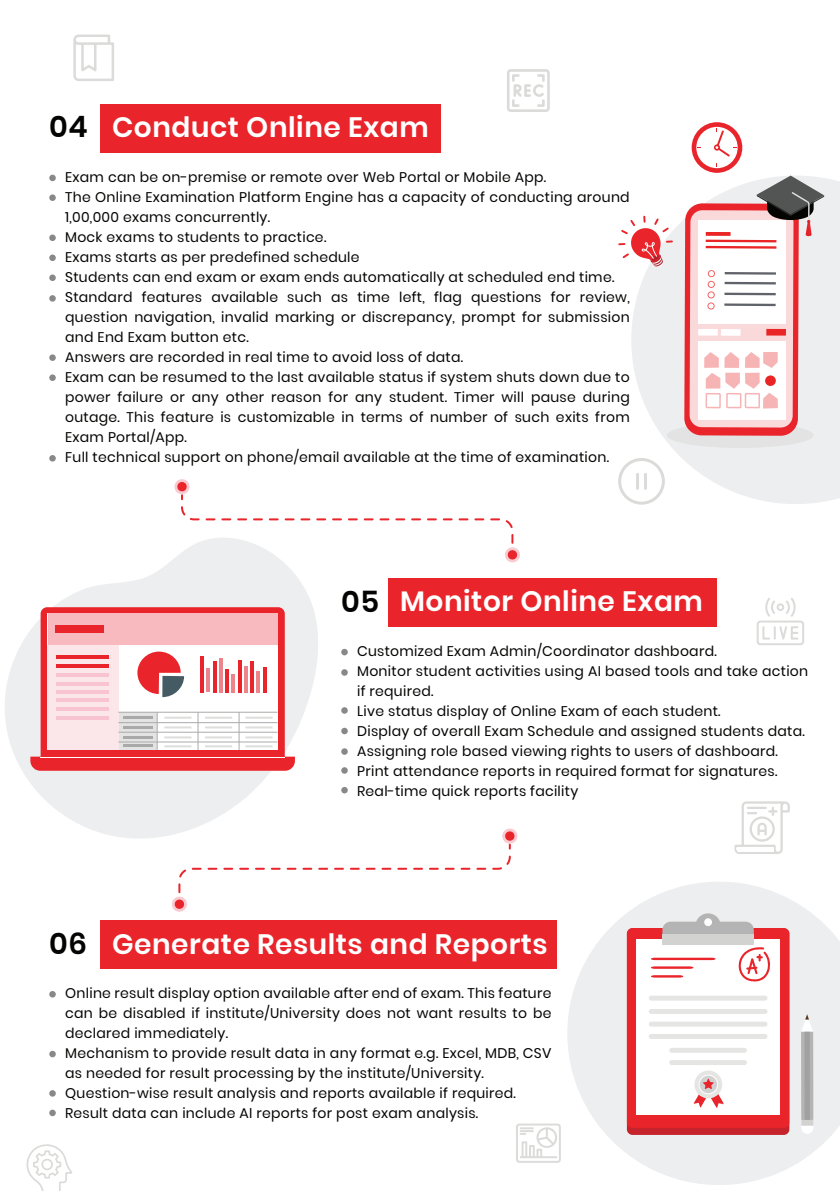
<style>
.page{position:relative;width:840px;height:1191px;background:#fff}
.page>*{position:absolute;margin:0;border:0;box-sizing:border-box;transform-origin:0 0}
.t1{font:600 29.6px "Poppins";color:#040503}
.t2{font:600 28px "Poppins";letter-spacing:.02em;color:#fff}
.t3{font:14px/20px "Poppins";letter-spacing:.02em;color:#040503}
</style>
<div class="page">
<svg style="left:631px;top:175px;width:208px;height:329px;fill:#edeeef"></svg>
<svg style="left:567px;top:882px;width:272px;height:303px;fill:#edeeef"></svg>
<svg style="left:5px;top:554px;width:313px;height:285px;fill:#edeeef"></svg>
<div style="left:666px;top:422px;width:147px;height:26px;background:#e2e3e2;border-radius:50%"></div>
<svg style="left:691px;top:122px;width:50px;height:51px"></svg>
<div style="left:696px;top:127px;width:41px;height:41px;background:#fff;border-radius:50%"></div>
<svg style="left:713px;top:128px;width:23px;height:28px"></svg>
<svg style="left:174px;top:479px;width:16px;height:20px"></svg>
<svg style="left:180px;top:506px;width:340px;height:57px"></svg>
<svg style="left:502px;top:828px;width:16px;height:20px"></svg>
<svg style="left:172px;top:855px;width:339px;height:57px"></svg>
<div style="left:100px;top:104px;width:340px;height:48px;background:#e9242a"></div>
<div style="left:49px;top:175px;width:7px;height:6px;background:#898888;border-radius:50%"></div>
<div style="left:49px;top:194px;width:7px;height:7px;background:#898888;border-radius:50%"></div>
<div style="left:49px;top:234px;width:7px;height:7px;background:#898888;border-radius:50%"></div>
<div style="left:49px;top:254px;width:7px;height:7px;background:#898888;border-radius:50%"></div>
<div style="left:49px;top:274px;width:7px;height:7px;background:#898888;border-radius:50%"></div>
<div style="left:49px;top:295px;width:7px;height:7px;background:#898888;border-radius:50%"></div>
<div style="left:49px;top:354px;width:7px;height:7px;background:#898888;border-radius:50%"></div>
<div style="left:49px;top:374px;width:7px;height:7px;background:#898888;border-radius:50%"></div>
<div style="left:49px;top:455px;width:7px;height:6px;background:#898888;border-radius:50%"></div>
<svg style="left:684px;top:176px;width:139px;height:260px"></svg>
<svg style="left:618px;top:216px;width:54px;height:52px"></svg>
<svg style="left:73px;top:35px;width:41px;height:46px"></svg>
<svg style="left:507px;top:69px;width:42px;height:43px"></svg>
<svg style="left:618px;top:458px;width:46px;height:46px"></svg>
<div style="left:388px;top:578px;width:328px;height:48px;background:#e9242a"></div>
<svg style="left:341px;top:649px;width:6px;height:6px"></svg>
<svg style="left:341px;top:669px;width:6px;height:6px"></svg>
<svg style="left:341px;top:707px;width:6px;height:6px"></svg>
<div style="left:341px;top:727px;width:6px;height:7px;background:#898888;border-radius:50%"></div>
<div style="left:341px;top:748px;width:6px;height:7px;background:#898888;border-radius:50%"></div>
<svg style="left:341px;top:767px;width:6px;height:6px"></svg>
<svg style="left:341px;top:787px;width:6px;height:6px"></svg>
<svg style="left:756px;top:598px;width:47px;height:47px"></svg>
<svg style="left:734px;top:801px;width:55px;height:53px"></svg>
<div style="left:100px;top:920px;width:456px;height:48px;background:#e9242a"></div>
<div style="left:49px;top:991px;width:7px;height:6px;background:#898888;border-radius:50%"></div>
<div style="left:49px;top:1050px;width:7px;height:7px;background:#898888;border-radius:50%"></div>
<div style="left:49px;top:1090px;width:7px;height:6px;background:#898888;border-radius:50%"></div>
<div style="left:49px;top:1109px;width:7px;height:7px;background:#898888;border-radius:50%"></div>
<div style="left:626px;top:928px;width:162px;height:207px;background:#c5242c;border-radius:6px"></div>
<div style="left:626px;top:928px;width:162px;height:199px;background:#e9242a;border-radius:5px"></div>
<div style="left:636px;top:939px;width:143px;height:176px;background:#fff"></div>
<div style="left:695px;top:913px;width:25px;height:25px;background:#b5b4b4;border-radius:50%"></div>
<svg style="left:703px;top:918px;width:8px;height:8px"></svg>
<div style="left:648px;top:995px;width:119px;height:5px;background:#e5e5e4;border-radius:2px"></div>
<div style="left:648px;top:1009px;width:119px;height:5px;background:#e5e5e4;border-radius:2px"></div>
<div style="left:648px;top:1021px;width:119px;height:5px;background:#e5e5e4;border-radius:2px"></div>
<div style="left:648px;top:1034px;width:119px;height:5px;background:#e5e5e4;border-radius:2px"></div>
<div style="left:669px;top:1047px;width:77px;height:5px;background:#e5e5e4;border-radius:2px"></div>
<div style="left:669px;top:1060px;width:77px;height:5px;background:#e5e5e4;border-radius:2px"></div>
<svg style="left:650px;top:921px;width:119px;height:60px"></svg>
<svg style="left:693px;top:1070px;width:30px;height:38px"></svg>
<svg style="left:800px;top:1110px;width:12px;height:23px"></svg>
<div style="left:800px;top:1120px;width:12px;height:5px;background:#d2d2d1"></div>
<svg style="left:800px;top:1014px;width:12px;height:17px"></svg>
<svg style="left:800px;top:1031px;width:12px;height:89px"></svg>
<div style="left:804px;top:1031px;width:5px;height:89px;background:#a2a1a2"></div>
<svg style="left:516px;top:1123px;width:44px;height:39px"></svg>
<svg style="left:26px;top:1144px;width:46px;height:47px"></svg>
<div style="left:41px;top:607px;width:243px;height:161px;background:#e9242a;border-radius:7px"></div>
<svg style="left:30px;top:756px;width:265px;height:14px"></svg>
<div style="left:47px;top:613px;width:230px;height:137px;background:#fff"></div>
<svg style="left:118px;top:713px;width:39px;height:37px"></svg>
<hr style="left:41px;top:756px;width:243px;height:1px;background:#fff">
<svg style="left:137px;top:651px;width:47px;height:46px"></svg>
<hr style="left:200px;top:656px;width:4px;height:36px;background:#e9242a">
<hr style="left:213px;top:661px;width:3px;height:31px;background:#e9242a">
<hr style="left:225px;top:669px;width:3px;height:23px;background:#e9242a">
<hr style="left:238px;top:660px;width:3px;height:32px;background:#e9242a">
<hr style="left:250px;top:661px;width:3px;height:31px;background:#e9242a">
<hr style="left:263px;top:667px;width:3px;height:25px;background:#e9242a">
<hr style="left:231px;top:674px;width:4px;height:18px;background:#ee848b">
<hr style="left:256px;top:671px;width:4px;height:21px;background:#ee848b">
<div style="left:48px;top:613px;width:229px;height:32px;background:#f8babe"></div>
<div style="left:56px;top:625px;width:48px;height:8px;background:#e9242a"></div>
<div style="left:48px;top:645px;width:71px;height:104px;background:#fbe7e9"></div>
<hr style="left:57px;top:655px;width:52px;height:4px;background:#e9242a">
<hr style="left:57px;top:664px;width:52px;height:3px;background:#e9242a">
<hr style="left:57px;top:673px;width:52px;height:3px;background:#f8c4d1">
<hr style="left:57px;top:682px;width:52px;height:3px;background:#f8c4d1">
<hr style="left:57px;top:690px;width:52px;height:3px;background:#f8c4d1">
<hr style="left:57px;top:699px;width:52px;height:3px;background:#f8c4d1">
<hr style="left:57px;top:708px;width:52px;height:3px;background:#f8c4d1">
<hr style="left:57px;top:716px;width:52px;height:3px;background:#f8c4d1">
<hr style="left:118px;top:712px;width:159px;height:1px;background:#ababab">
<hr style="left:118px;top:722px;width:159px;height:1px;background:#ababab">
<hr style="left:118px;top:732px;width:159px;height:1px;background:#ababab">
<hr style="left:118px;top:741px;width:159px;height:1px;background:#ababab">
<hr style="left:157px;top:712px;width:1px;height:38px;background:#ababab">
<hr style="left:197px;top:712px;width:1px;height:38px;background:#ababab">
<hr style="left:238px;top:712px;width:1px;height:38px;background:#ababab">
<hr style="left:123px;top:716px;width:29px;height:3px;background:#767676">
<hr style="left:123px;top:726px;width:29px;height:2px;background:#767676">
<hr style="left:123px;top:735px;width:29px;height:3px;background:#767676">
<hr style="left:123px;top:744px;width:29px;height:3px;background:#767676">
<hr style="left:164px;top:716px;width:27px;height:2px;background:#dddddb">
<hr style="left:164px;top:726px;width:27px;height:2px;background:#dddddb">
<hr style="left:164px;top:736px;width:27px;height:2px;background:#dddddb">
<hr style="left:164px;top:745px;width:27px;height:2px;background:#dddddb">
<hr style="left:205px;top:716px;width:27px;height:2px;background:#dddddb">
<hr style="left:205px;top:726px;width:27px;height:2px;background:#dddddb">
<hr style="left:205px;top:736px;width:27px;height:2px;background:#dddddb">
<hr style="left:205px;top:745px;width:27px;height:2px;background:#dddddb">
<hr style="left:245px;top:716px;width:27px;height:2px;background:#dddddb">
<hr style="left:245px;top:726px;width:27px;height:2px;background:#dddddb">
<hr style="left:245px;top:736px;width:27px;height:2px;background:#dddddb">
<hr style="left:245px;top:745px;width:27px;height:2px;background:#dddddb">
<h2 class="t2" style="left:112px;top:111px;width:318px">Conduct Online Exam</h2>
<p class="t3" style="left:65px;top:167px;width:566px">Exam can be on-premise or remote over Web Portal or Mobile App.<br>The Online Examination Platform Engine has a capacity of conducting around 1,00,000 exams concurrently.<br>Mock exams to students to practice.<br>Exams starts as per predefined schedule<br>Students can end exam or exam ends automatically at scheduled end time.<br>Standard features available such as time left, flag questions for review, question navigation, invalid marking or discrepancy, prompt for submission and End Exam button etc.<br>Answers are recorded in real time to avoid loss of data.<br>Exam can be resumed to the last available status if system shuts down due to power failure or any other reason for any student. Timer will pause during outage. This feature is customizable in terms of number of such exits from Exam Portal/App.<br>Full technical support on phone/email available at the time of examination.</p>
<h1 class="t1" style="left:49px;top:110px;width:40px">04</h1>
<h2 class="t2" style="left:400px;top:585px;width:304px">Monitor Online Exam</h2>
<p class="t3" style="left:357px;top:641px;width:452px">Customized Exam Admin/Coordinator dashboard.<br>Monitor student activities using AI based tools and take action if required.<br>Live status display of Online Exam of each student.<br>Display of overall Exam Schedule and assigned students data.<br>Assigning role based viewing rights to users of dashboard.<br>Print attendance reports in required format for signatures.<br>Real-time quick reports facility</p>
<h1 class="t1" style="left:341px;top:584px;width:40px">05</h1>
<h1 class="t1" style="left:49px;top:926px;width:39px">06</h1>
<h2 class="t2" style="left:112px;top:927px;width:437px">Generate Results and Reports</h2>
<p class="t3" style="left:65px;top:983px;width:487px">Online result display option available after end of exam. This feature can be disabled if institute/University does not want results to be declared immediately.<br>Mechanism to provide result data in any format e.g. Excel, MDB, CSV as needed for result processing by the institute/University.<br>Question-wise result analysis and reports available if required.<br>Result data can include AI reports for post exam analysis.</p>
</div>
